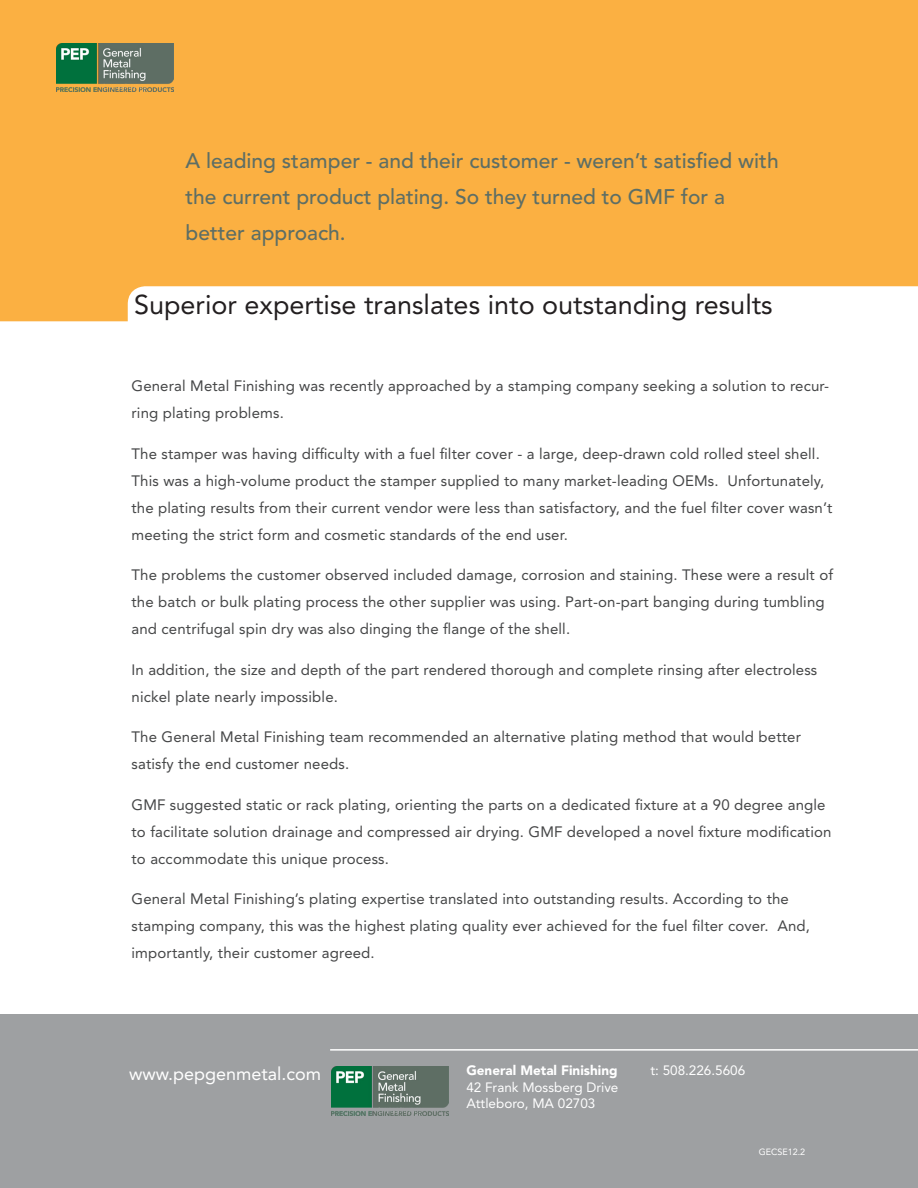
<style>
.page{position:relative;width:918px;height:1188px;background:#fff}
.page>*{position:absolute;margin:0;border:0;box-sizing:border-box;transform-origin:0 0}
.t1{font:27px "Avenir LT Std";color:#231f20}
.t2{font:500 21px "Avenir LT Std";color:#5d6e65}
.t3{font:18px "Avenir LT Std";color:#fff}
.t4{font:15px/27px "Avenir LT Std";letter-spacing:.01em;color:#454647}
.t5{font:13.5px "Avenir LT Std";color:#fff}
.t6{font:900 13.5px "Avenir LT Std";color:#fff}
.t7{font:9px "Avenir LT Std";color:#fff}
</style>
<div class="page">
<svg style="left:0;top:0;width:918px;height:321px;background:#fbb753"></svg>
<div style="left:0;top:1014px;width:918px;height:174px;background:#9ea0a2"></div>
<hr style="left:330px;top:1049px;width:588px;height:2px;background:#fff">
<img style="left:332px;top:1066px;width:116px;height:49px">
<img style="left:57px;top:43px;width:116px;height:49px">
<p class="t2" style="left:186px;top:149px;width:595px">A leading stamper - and their customer - weren’t satisfied with</p>
<p class="t2" style="left:186px;top:185px;width:541px">the current product plating. So they turned to GMF for a</p>
<p class="t2" style="left:186px;top:221px;width:162px">better approach.</p>
<p class="t1" style="left:134px;top:289px;width:640px">Superior expertise translates into outstanding results</p>
<p class="t4" style="left:132px;top:373px;width:699px">General Metal Finishing was recently approached by a stamping company seeking a solution to recur&shy;ring plating problems.</p>
<p class="t4" style="left:132px;top:440px;width:702px">The stamper was having difficulty with a fuel filter cover - a large, deep-drawn cold rolled steel shell.<br>This was a high-volume product the stamper supplied to many market-leading OEMs. Unfortunately, the plating results from their current vendor were less than satisfactory, and the fuel filter cover wasn’t meeting the strict form and cosmetic standards of the end user.</p>
<p class="t4" style="left:132px;top:562px;width:703px">The problems the customer observed included damage, corrosion and staining. These were a result of the batch or bulk plating process the other supplier was using. Part-on-part banging during tumbling and centrifugal spin dry was also dinging the flange of the shell.</p>
<p class="t4" style="left:132px;top:656px;width:687px">In addition, the size and depth of the part rendered thorough and complete rinsing after electroless nickel plate nearly impossible.</p>
<p class="t4" style="left:132px;top:724px;width:671px">The General Metal Finishing team recommended an alternative plating method that would better satisfy the end customer needs.</p>
<p class="t4" style="left:132px;top:791px;width:702px">GMF suggested static or rack plating, orienting the parts on a dedicated fixture at a 90 degree angle to facilitate solution drainage and compressed air drying. GMF developed a novel fixture modification to accommodate this unique process.</p>
<p class="t4" style="left:132px;top:886px;width:680px">General Metal Finishing’s plating expertise translated into outstanding results. According to the stamping company, this was the highest plating quality ever achieved for the fuel filter cover. And, importantly, their customer agreed.</p>
<p class="t6" style="left:466px;top:1063px;width:153px">General Metal Finishing</p>
<p class="t5" style="left:466px;top:1079px;width:154px">42 Frank Mossberg Drive</p>
<p class="t5" style="left:466px;top:1095px;width:131px">Attleboro, MA 02703</p>
<p class="t3" style="left:129px;top:1063px;width:194px">www.pepgenmetal.com</p>
<p class="t5" style="left:650px;top:1063px;width:96px">t: 508.226.5606</p>
<p class="t7" style="left:759px;top:1146px;width:48px">GECSE12.2</p>
</div>
